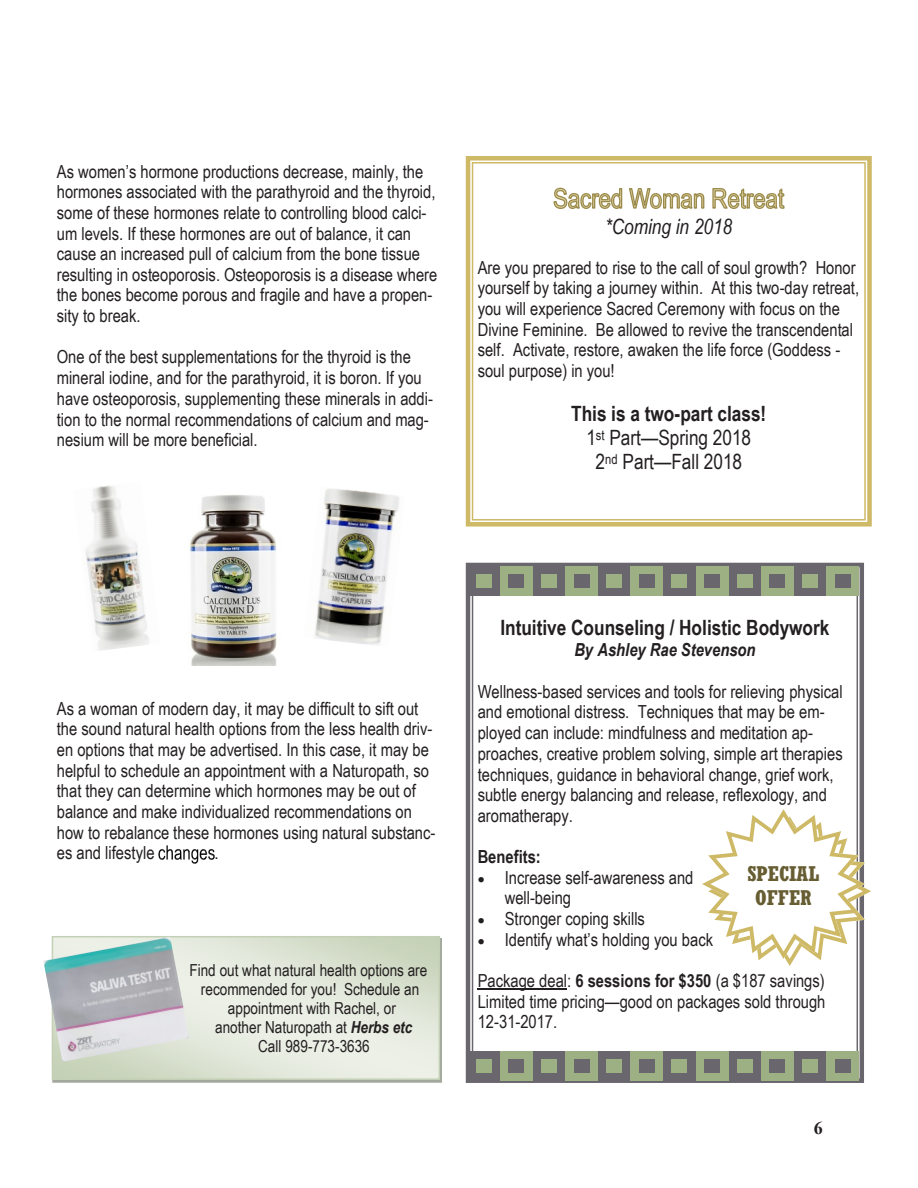
<style>
.page{position:relative;width:918px;height:1188px;background:#fff}
.page>*{position:absolute;margin:0;border:0;box-sizing:border-box;transform-origin:0 0}
.t1{font:21px/24.2px "Arial Narrow";color:#231f20;text-align:center}
.t2{font:700 21px "Arial Narrow";color:#231f20}
.t3{font:italic 21px "Arial Narrow";letter-spacing:-.005em;color:#231f20}
.t4{font:700 condensed 21px/24.6px "Rockwell";color:#675d33;text-align:center}
.t5{font:18px/20.7px "Arial Narrow";color:#231f20}
.t6{font:italic 700 18px "Arial Narrow";color:#231f20}
.t7{font:700 18px "Arial Narrow";color:#231f20}
.t8{font:700 18px "Times New Roman";color:#231f20}
.t9{font:16.5px "Arial Narrow";color:#231f20}
.s1{font-weight:700}
.s2{font-weight:700;font-style:italic}
</style>
<div class="page">
<img style="left:159px;top:846px;width:55px;height:17px">
<svg style="left:466px;top:156px;width:406px;height:371px"></svg>
<svg style="left:553px;top:184px;width:232px;height:31px"></svg>
<svg style="left:55px;top:939px;width:382px;height:138px;background:#e1e7da"></svg>
<div style="left:52px;top:936px;width:388px;height:144px;border:2px solid #c4d0b5"></div>
<img style="left:43px;top:937px;width:146px;height:125px">
<img style="left:85px;top:485px;width:64px;height:166px">
<img style="left:190px;top:495px;width:87px;height:171px">
<img style="left:315px;top:488px;width:85px;height:157px">
<svg style="left:466px;top:563px;width:398px;height:520px"></svg>
<hr style="left:478px;top:989px;width:89px;height:1px;background:#231f20">
<div style="left:467px;top:1051px;width:392px;height:29px;background:#69676d"></div>
<div style="left:500px;top:1051px;width:33px;height:29px;background:#9cb084"></div>
<div style="left:476px;top:1059px;width:15px;height:13px;background:#9cb084"></div>
<div style="left:509px;top:1059px;width:15px;height:13px;background:#69676d"></div>
<div style="left:565px;top:1051px;width:33px;height:29px;background:#9cb084"></div>
<div style="left:541px;top:1059px;width:15px;height:13px;background:#9cb084"></div>
<div style="left:574px;top:1059px;width:15px;height:13px;background:#69676d"></div>
<div style="left:631px;top:1051px;width:32px;height:29px;background:#9cb084"></div>
<div style="left:607px;top:1059px;width:15px;height:13px;background:#9cb084"></div>
<div style="left:639px;top:1059px;width:15px;height:13px;background:#69676d"></div>
<div style="left:696px;top:1051px;width:32px;height:29px;background:#9cb084"></div>
<div style="left:672px;top:1059px;width:15px;height:13px;background:#9cb084"></div>
<div style="left:705px;top:1059px;width:15px;height:13px;background:#69676d"></div>
<div style="left:761px;top:1051px;width:33px;height:29px;background:#9cb084"></div>
<div style="left:737px;top:1059px;width:15px;height:13px;background:#9cb084"></div>
<div style="left:770px;top:1059px;width:15px;height:13px;background:#69676d"></div>
<div style="left:826px;top:1051px;width:33px;height:29px;background:#9cb084"></div>
<div style="left:803px;top:1059px;width:15px;height:13px;background:#9cb084"></div>
<div style="left:835px;top:1059px;width:15px;height:13px;background:#69676d"></div>
<div style="left:467px;top:566px;width:392px;height:30px;background:#69676d"></div>
<div style="left:500px;top:566px;width:33px;height:30px;background:#9cb084"></div>
<div style="left:476px;top:575px;width:15px;height:13px;background:#9cb084"></div>
<div style="left:509px;top:575px;width:15px;height:13px;background:#69676d"></div>
<div style="left:565px;top:566px;width:33px;height:30px;background:#9cb084"></div>
<div style="left:541px;top:575px;width:15px;height:13px;background:#9cb084"></div>
<div style="left:574px;top:575px;width:15px;height:13px;background:#69676d"></div>
<div style="left:631px;top:566px;width:32px;height:30px;background:#9cb084"></div>
<div style="left:607px;top:575px;width:15px;height:13px;background:#9cb084"></div>
<div style="left:639px;top:575px;width:15px;height:13px;background:#69676d"></div>
<div style="left:696px;top:566px;width:32px;height:30px;background:#9cb084"></div>
<div style="left:672px;top:575px;width:15px;height:13px;background:#9cb084"></div>
<div style="left:705px;top:575px;width:15px;height:13px;background:#69676d"></div>
<div style="left:761px;top:566px;width:33px;height:30px;background:#9cb084"></div>
<div style="left:737px;top:575px;width:15px;height:13px;background:#9cb084"></div>
<div style="left:770px;top:575px;width:15px;height:13px;background:#69676d"></div>
<div style="left:826px;top:566px;width:33px;height:30px;background:#9cb084"></div>
<div style="left:803px;top:575px;width:15px;height:13px;background:#9cb084"></div>
<div style="left:835px;top:575px;width:15px;height:13px;background:#69676d"></div>
<svg style="left:702px;top:809px;width:169px;height:157px"></svg>
<p class="t5" style="left:57px;top:160px;width:382px">As women’s hormone productions decrease, mainly, the hormones associated with the parathyroid and the thyroid, some of these hormones relate to controlling blood calci&shy;um levels. If these hormones are out of balance, it can cause an increased pull of calcium from the bone tissue resulting in osteoporosis. Osteoporosis is a disease where the bones become porous and fragile and have a propen&shy;sity to break.</p>
<p class="t5" style="left:57px;top:346px;width:378px">One of the best supplementations for the thyroid is the mineral iodine, and for the parathyroid, it is boron. If you have osteoporosis, supplementing these minerals in addi&shy;tion to the normal recommendations of calcium and mag&shy;nesium will be more beneficial.</p>
<p class="t3" style="left:605px;top:212px;width:129px">*Coming in 2018</p>
<p class="t5" style="left:478px;top:256px;width:383px">Are you prepared to rise to the call of soul growth? Honor yourself by taking a journey within. At this two-day retreat, you will experience Sacred Ceremony with focus on the Divine Feminine. Be allowed to revive the transcendental self. Activate, restore, awaken the life force (Goddess - soul purpose) in you!</p>
<p class="t1" style="left:571px;top:401px;width:197px"><span class="s1">This is a two-part class!<br></span>1<sup>st</sup> Part—Spring 2018<br>2<sup>nd</sup> Part—Fall 2018</p>
<p class="t5" style="left:57px;top:697px;width:380px">As a woman of modern day, it may be difficult to sift out the sound natural health options from the less health driv&shy;en options that may be advertised. In this case, it may be helpful to schedule an appointment with a Naturopath, so that they can determine which hormones may be out of balance and make individualized recommendations on how to rebalance these hormones using natural substanc&shy;es and lifestyle</p>
<p class="t5" style="left:214px;top:842px;width:6px">.</p>
<p class="t9" style="left:189px;top:958px;width:239px">Find out what natural health options are</p>
<p class="t9" style="left:201px;top:977px;width:220px">recommended for you! Schedule an</p>
<p class="t9" style="left:228px;top:996px;width:169px">appointment with Rachel, or</p>
<p class="t9" style="left:215px;top:1015px;width:199px">another Naturopath at <span class="s2">Herbs etc</span></p>
<p class="t9" style="left:258px;top:1034px;width:113px">Call 989-773-3636</p>
<p class="t2" style="left:500px;top:612px;width:331px">Intuitive Counseling / Holistic Bodywork</p>
<p class="t6" style="left:574px;top:637px;width:183px">By Ashley Rae Stevenson</p>
<p class="t5" style="left:478px;top:681px;width:367px">Wellness-based services and tools for relieving physical and emotional distress. Techniques that may be em&shy;ployed can include: mindfulness and meditation ap&shy;proaches, creative problem solving, simple art therapies techniques, guidance in behavioral change, grief work, subtle energy balancing and release, reflexology, and aromatherapy.</p>
<p class="t7" style="left:478px;top:843px;width:65px">Benefits:</p>
<p class="t5" style="left:505px;top:866px;width:190px;text-indent:-27px">• Increase self-awareness and well-being</p>
<p class="t5" style="left:478px;top:908px;width:169px">• Stronger coping skills</p>
<p class="t5" style="left:478px;top:928px;width:237px">• Identify what’s holding you back</p>
<p class="t5" style="left:478px;top:970px;width:349px;text-align:justify">Package deal: <span class="s1">6 sessions for $350</span> (a $187 savings)<br>Limited time pricing—good on packages sold through 12-31-2017.</p>
<p class="t4" style="left:747px;top:861px;width:73px">SPECIAL<br>OFFER</p>
<p class="t8" style="left:814px;top:1115px;width:10px">6</p>
</div>
